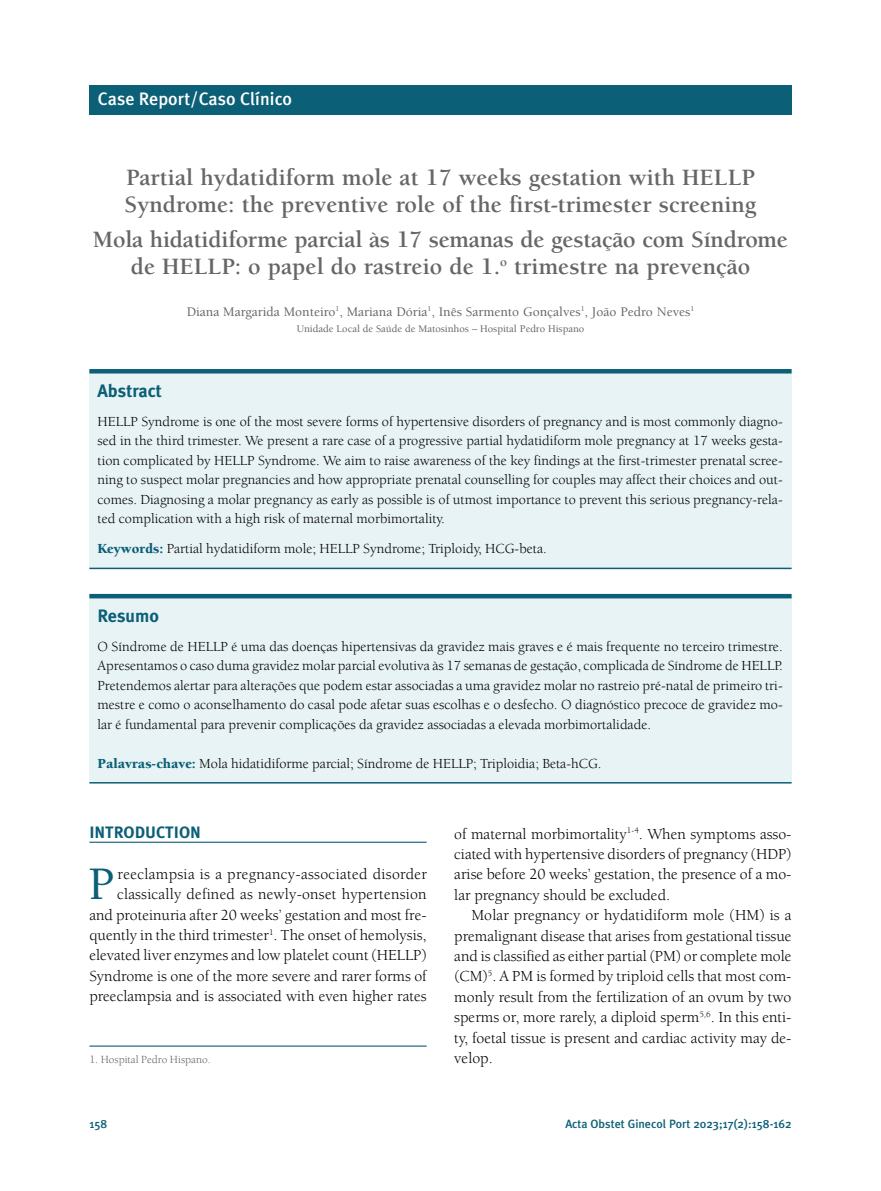
<style>
.page{position:relative;width:881px;height:1191px;background:#fff}
.page>*{position:absolute;margin:0;border:0;box-sizing:border-box;transform-origin:0 0}
.t1{font:500 47.85px "Berkeley";color:#0b5f76}
.t2{font:700 24px/27px "Berkeley";color:#666}
.t3{font:500 18px "Meta Plus";color:#fff}
.t4{font:700 18px "Meta Plus";color:#0b5f76}
.t5{font:700 16.5px "Meta Plus";color:#0b5f76}
.t6{font:15.75px/20.4px "Berkeley";color:#000;text-align:justify}
.t7{font:14.25px/19.5px "Berkeley";color:#000;text-align:justify}
.t8{font:500 13.5px "Berkeley";color:#656565}
.t9{font:500 12px "Meta Plus";color:#0b5f76}
.t10{font:11.25px "Berkeley";color:#656565}
.t11{font:500 10.5px "Berkeley";color:#656565}
.s1{font-weight:900;color:#0b5f76}
</style>
<div class="page">
<div style="left:89px;top:85px;width:702px;height:30px;background:#0b5f76"></div>
<hr style="left:89px;top:1045px;width:337px;height:1px;background:#0b5f76">
<div style="left:89px;top:371px;width:702px;height:197px;background:#e8f3f6"></div>
<hr style="left:89px;top:369px;width:702px;height:4px;background:#0b5f76">
<hr style="left:89px;top:567px;width:702px;height:2px;background:#0b5f76">
<hr style="left:89px;top:841px;width:337px;height:1px;background:#0b5f76">
<div style="left:89px;top:596px;width:702px;height:187px;background:#e8f3f6"></div>
<hr style="left:89px;top:594px;width:702px;height:4px;background:#0b5f76">
<hr style="left:89px;top:782px;width:702px;height:1px;background:#0b5f76">
<p class="t3" style="left:98px;top:88px;width:196px">Case Report/Caso Clínico</p>
<h2 class="t2" style="left:124px;top:166px;width:633px">Partial hydatidiform mole at 17 weeks gestation with HELLP<br>Syndrome: the preventive role of the first-trimester screening</h2>
<h2 class="t2" style="left:93px;top:228px;width:696px;text-align:center">Mola hidatidiforme parcial às 17 semanas de gestação com Síndrome de HELLP: o papel do rastreio de 1.<sup>o</sup> trimestre na prevenção</h2>
<p class="t8" style="left:186px;top:306px;width:509px">Diana Margarida Monteiro<sup>1</sup>, Mariana Dória<sup>1</sup>, Inês Sarmento Gonçalves<sup>1</sup>, João Pedro Neves<sup>1</sup></p>
<p class="t11" style="left:296px;top:325px;width:289px">Unidade Local de Saúde de Matosinhos – Hospital Pedro Hispano</p>
<p class="t4" style="left:97px;top:380px;width:66px">Abstract</p>
<p class="t7" style="left:97px;top:413px;width:686px">HELLP Syndrome is one of the most severe forms of hypertensive disorders of pregnancy and is most commonly diagno&shy;sed in the third trimester. We present a rare case of a progressive partial hydatidiform mole pregnancy at 17 weeks gesta&shy;tion complicated by HELLP Syndrome. We aim to raise awareness of the key findings at the first-trimester prenatal scree&shy;ning to suspect molar pregnancies and how appropriate prenatal counselling for couples may affect their choices and out&shy;comes. Diagnosing a molar pregnancy as early as possible is of utmost importance to prevent this serious pregnancy-rela&shy;ted complication with a high risk of maternal morbimortality.</p>
<p class="t7" style="left:97px;top:540px;width:450px"><span class="s1">Keywords:</span> Partial hydatidiform mole; HELLP Syndrome; Triploidy, HCG-beta.</p>
<p class="t4" style="left:97px;top:605px;width:63px">Resumo</p>
<p class="t7" style="left:97px;top:638px;width:686px">O Síndrome de HELLP é uma das doenças hipertensivas da gravidez mais graves e é mais frequente no terceiro trimestre.<br>Apresentamos o caso duma gravidez molar parcial evolutiva às 17 semanas de gestação, complicada de Síndrome de HELLP.<br>Pretendemos alertar para alterações que podem estar associadas a uma gravidez molar no rastreio pré-natal de primeiro tri&shy;mestre e como o aconselhamento do casal pode afetar suas escolhas e o desfecho. O diagnóstico precoce de gravidez mo&shy;lar é fundamental para prevenir complicações da gravidez associadas a elevada morbimortalidade.</p>
<p class="t7" style="left:97px;top:755px;width:505px"><span class="s1">Palavras-chave:</span> Mola hidatidiforme parcial; Síndrome de HELLP; Triploidia; Beta-hCG.</p>
<p class="t5" style="left:89px;top:822px;width:113px">INTRODUCTION</p>
<h1 class="t1" style="left:88px;top:865px;width:28px">P</h1>
<p class="t6" style="left:89px;top:865px;width:339px;text-align:right">reeclampsia is a pregnancy-associated disorder classically defined as newly-onset hypertension<br>and proteinuria after 20 weeks’ gestation and most fre&shy;quently in the third trimester<sup>1</sup>. The onset of hemolysis, elevated liver enzymes and low platelet count (HELLP)<br>Syndrome is one of the more severe and rarer forms of preeclampsia and is associated with even higher rates</p>
<p class="t10" style="left:89px;top:1054px;width:123px">1. Hospital Pedro Hispano.</p>
<p class="t6" style="left:454px;top:824px;width:338px">of maternal morbimortality<sup>1-4</sup>. When symptoms asso&shy;ciated with hypertensive disorders of pregnancy (HDP) arise before 20 weeks’ gestation, the presence of a mo&shy;lar pregnancy should be excluded.</p>
<p class="t6" style="left:454px;top:906px;width:338px;text-indent:17px">Molar pregnancy or hydatidiform mole (HM) is a premalignant disease that arises from gestational tissue and is classified as either partial (PM) or complete mole (CM)<sup>5</sup>. A PM is formed by triploid cells that most com&shy;monly result from the fertilization of an ovum by two sperms or, more rarely, a diploid sperm<sup>5,6</sup>. In this enti&shy;ty, foetal tissue is present and cardiac activity may de&shy;velop.</p>
<p class="t9" style="left:89px;top:1117px;width:19px">158</p>
<p class="t9" style="left:565px;top:1117px;width:228px">Acta Obstet Ginecol Port 2023;17(2):158-162</p>
</div>
